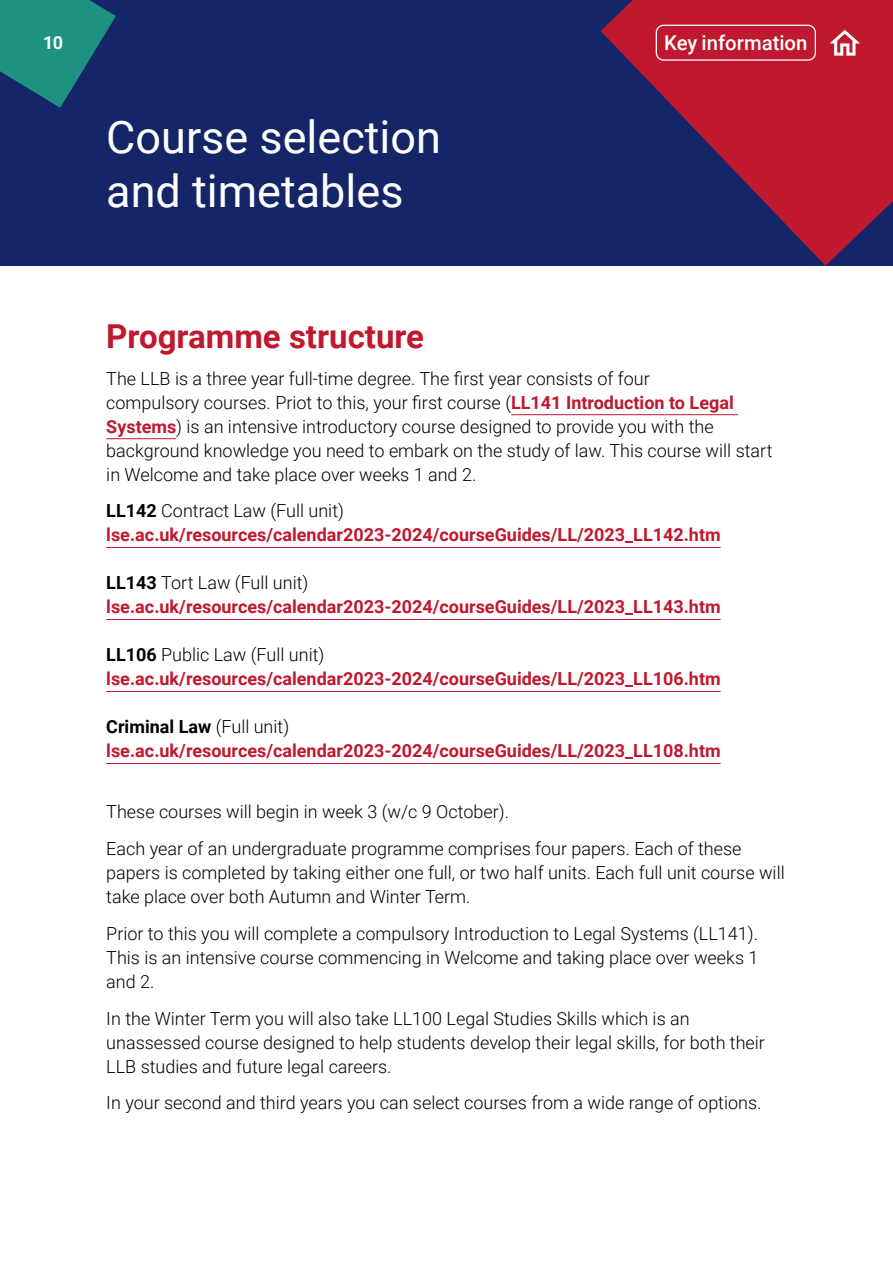
<style>
.page{position:relative;width:893px;height:1263px;background:#fff}
.page>*{position:absolute;margin:0;border:0;box-sizing:border-box;transform-origin:0 0}
.t1{font:45px/54px "Roboto";color:#fff}
.t2{font:700 33px "Roboto";color:#c0182e}
.t3{font:500 20.4px "Roboto";color:#fff}
.t4{font:300 18px/24px "Roboto";color:#000}
.t5{font:700 18px/24px "Roboto";color:#c0182e}
.t6{font:700 18px "Roboto";color:#fff}
.s1{font-weight:700;color:#c0182e}
.s2{color:#000}
.s3{font-weight:300;color:#000}
</style>
<div class="page">
<div style="left:0;top:0;width:893px;height:266px;background:#142667"></div>
<svg style="left:601px;top:0;width:292px;height:266px;fill:#c0182e"></svg>
<svg style="left:0;top:0;width:116px;height:108px"></svg>
<div style="left:656px;top:25px;width:160px;height:36px;border:1px solid #fff;border-radius:7px"></div>
<svg style="left:830px;top:30px;width:30px;height:26px"></svg>
<hr style="left:511px;top:414px;width:227px;height:1px;background:#c0182e">
<hr style="left:106px;top:438px;width:70px;height:1px;background:#c0182e">
<hr style="left:106px;top:547px;width:615px;height:1px;background:#c0182e">
<hr style="left:106px;top:619px;width:615px;height:1px;background:#c0182e">
<hr style="left:106px;top:691px;width:615px;height:1px;background:#c0182e">
<hr style="left:106px;top:763px;width:615px;height:1px;background:#c0182e">
<p class="t6" style="left:43px;top:30px;width:21px">10</p>
<p class="t3" style="left:664px;top:29px;width:145px">Key information</p>
<h1 class="t1" style="left:106px;top:108px;width:336px">Course selection and timetables</h1>
<h2 class="t2" style="left:106px;top:313px;width:319px">Programme structure</h2>
<p class="t4" style="left:106px;top:366px;width:668px">The LLB is a three year full-time degree. The first year consists of four<br>compulsory courses. Priot to this, your first course (<span class="s1">LL141 Introduction to Legal Systems</span>) is an intensive introductory course designed to provide you with the background knowledge you need to embark on the study of law. This course will start in Welcome and take place over weeks 1 and 2.</p>
<p class="t5" style="left:106px;top:498px;width:616px"><span class="s2">LL142</span> <span class="s3">Contract Law (Full unit) </span>lse.ac.uk/resources/calendar2023-2024/courseGuides/LL/2023_LL142.htm</p>
<p class="t5" style="left:106px;top:570px;width:616px"><span class="s2">LL143</span> <span class="s3">Tort Law (Full unit) </span>lse.ac.uk/resources/calendar2023-2024/courseGuides/LL/2023_LL143.htm</p>
<p class="t5" style="left:106px;top:642px;width:616px"><span class="s2">LL106</span> <span class="s3">Public Law (Full unit) </span>lse.ac.uk/resources/calendar2023-2024/courseGuides/LL/2023_LL106.htm</p>
<p class="t5" style="left:106px;top:714px;width:616px"><span class="s2">Criminal Law</span> <span class="s3">(Full unit) </span>lse.ac.uk/resources/calendar2023-2024/courseGuides/LL/2023_LL108.htm</p>
<p class="t4" style="left:106px;top:793px;width:637px;line-height:36.8px">These courses will begin in week 3 (w/c 9 October).<br>Each year of an undergraduate programme comprises four papers. Each of these</p>
<p class="t4" style="left:106px;top:860px;width:680px">papers is completed by taking either one full, or two half units. Each full unit course will take place over both Autumn and Winter Term.</p>
<p class="t4" style="left:106px;top:921px;width:654px;text-align:justify">Prior to this you will complete a compulsory Introduction to Legal Systems (LL141).<br>This is an intensive course commencing in Welcome and taking place over weeks 1 and 2.</p>
<p class="t4" style="left:106px;top:1005px;width:660px">In the Winter Term you will also take LL100 Legal Studies Skills which is an unassessed course designed to help students develop their legal skills, for both their<br>LLB studies and future legal careers.</p>
<p class="t4" style="left:106px;top:1090px;width:657px">In your second and third years you can select courses from a wide range of options.</p>
</div>
